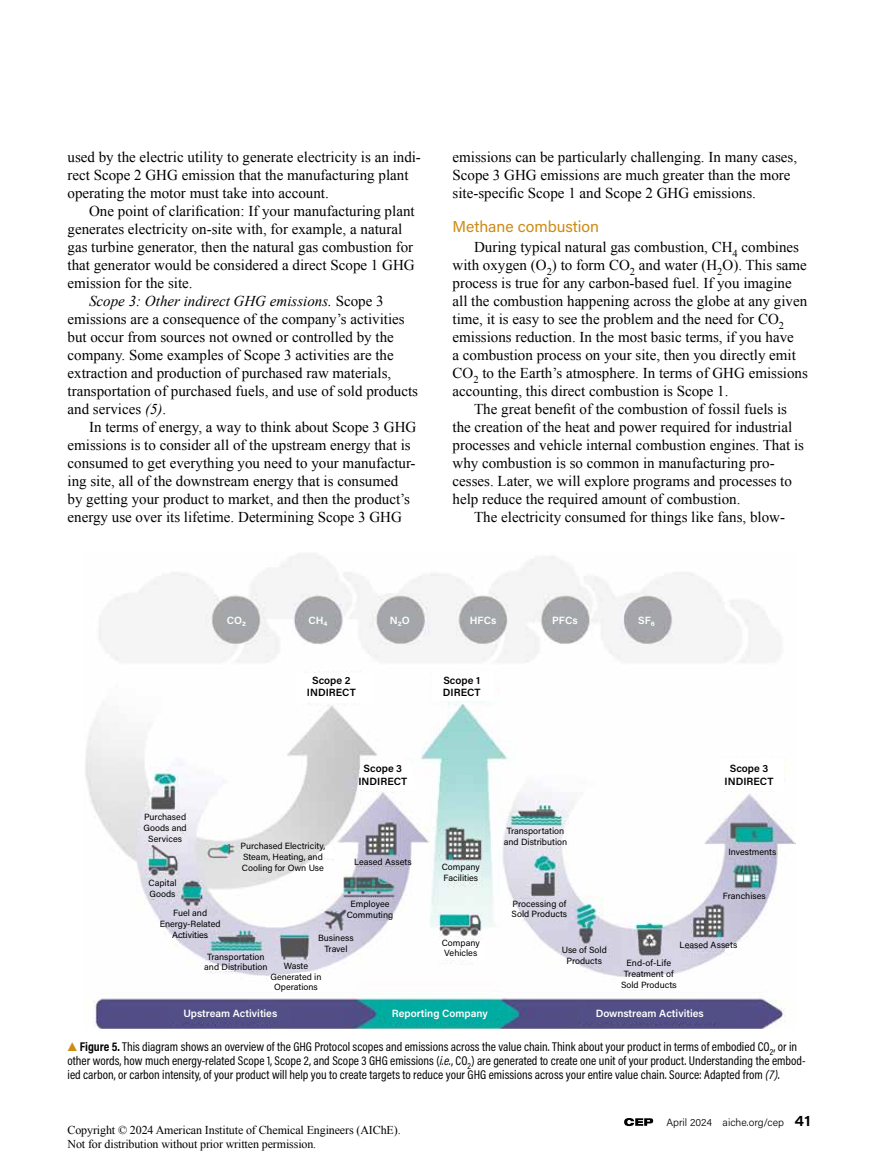
<style>
.page{position:relative;width:878px;height:1175px;background:#fff}
.page>*{position:absolute;margin:0;border:0;box-sizing:border-box;transform-origin:0 0}
.t1{font:15.75px "Acumin Pro";color:#ce8a14}
.t2{font:15px/18px "Times New Roman";color:#000}
.t3{font:italic 15px "Times New Roman";color:#000}
.t4{font:12.75px/14.2px "Acumin Pro Cond";color:#000}
.t5{font:12px/13.5px "Times New Roman";letter-spacing:-.01em;color:#000}
.t6{font:600 10.5px "Acumin Pro";color:#fff}
.t7{font:600 10.5px/12.6px "Acumin Pro";letter-spacing:.005em;color:#000;text-align:center}
.t8{font:300 10.5px "Acumin Pro";color:#000}
.t9{font:9px/10.8px "Acumin Pro";color:#000;text-align:center}
.s1{font-style:normal}
.s2{font-style:italic}
.s3{font-family:"Acumin Pro Wide";font-weight:900;font-size:13.5px;color:#ce8a14}
.s4{font-weight:700}
.s5{font-family:"Acumin Pro Wide";font-weight:600;font-size:15px}
</style>
<div class="page">
<svg style="left:624px;top:1118px;width:29px;height:8px"></svg>
<img style="left:85px;top:554px;width:710px;height:474px">
<div style="left:151px;top:890px;width:25px;height:9px;background:#d7d7e6"></div>
<div style="left:148px;top:885px;width:27px;height:5px;background:#d9d8e6"></div>
<hr style="left:150px;top:882px;width:27px;height:4px;background:#dbdae8">
<svg style="left:162px;top:880px;width:15px;height:2px"></svg>
<svg style="left:186px;top:946px;width:155px;height:45px"></svg>
<div style="left:165px;top:919px;width:53px;height:6px;background:#d3d1e3"></div>
<hr style="left:167px;top:924px;width:51px;height:4px;background:#d2d0e2">
<div style="left:176px;top:928px;width:33px;height:9px;background:#d2d0e2"></div>
<div style="left:177px;top:910px;width:30px;height:9px;background:#d6d4e4"></div>
<div style="left:199px;top:910px;width:9px;height:10px;background:#d5d3e4"></div>
<svg style="left:139px;top:812px;width:48px;height:42px;background:#e6e3ec"></svg>
<div style="left:318px;top:933px;width:32px;height:19px;background:#d2cee2"></div>
<svg style="left:347px;top:899px;width:44px;height:20px"></svg>
<svg style="left:356px;top:858px;width:48px;height:8px"></svg>
<svg style="left:241px;top:841px;width:95px;height:18px;background:#e1e0e1"></svg>
<div style="left:439px;top:940px;width:45px;height:19px;background:#fff"></div>
<div style="left:298px;top:673px;width:76px;height:29px;background:#fff"></div>
<div style="left:432px;top:671px;width:61px;height:29px;background:#fff"></div>
<svg style="left:357px;top:759px;width:59px;height:32px"></svg>
<div style="left:720px;top:757px;width:63px;height:33px;background:#fff"></div>
<div style="left:447px;top:864px;width:33px;height:17px;background:#e3f2f1"></div>
<svg style="left:507px;top:824px;width:58px;height:22px"></svg>
<div style="left:728px;top:848px;width:46px;height:8px;background:#bebcd5"></div>
<div style="left:726px;top:891px;width:39px;height:9px;background:#c1bfd7"></div>
<div style="left:167px;top:1006px;width:122px;height:15px;background:#524e86"></div>
<div style="left:385px;top:1007px;width:111px;height:14px;background:#00aca1"></div>
<div style="left:577px;top:1004px;width:163px;height:17px;background:#524e86"></div>
<div style="left:222px;top:611px;width:29px;height:19px;background:#a4a7aa"></div>
<div style="left:305px;top:611px;width:29px;height:18px;background:#a4a7aa"></div>
<div style="left:386px;top:611px;width:29px;height:17px;background:#a4a7aa"></div>
<div style="left:464px;top:611px;width:36px;height:16px;background:#a4a7aa"></div>
<div style="left:548px;top:612px;width:33px;height:15px;background:#a4a7aa"></div>
<div style="left:636px;top:613px;width:23px;height:18px;background:#a4a7aa"></div>
<svg style="left:514px;top:900px;width:52px;height:23px"></svg>
<svg style="left:565px;top:940px;width:170px;height:49px"></svg>
<p class="t2" style="left:68px;top:148px;width:355px">used by the electric utility to generate electricity is an indi&shy;rect Scope 2 GHG emission that the manufacturing plant operating the motor must take into account.</p>
<p class="t2" style="left:89px;top:202px;width:327px">One point of clarification: If your manufacturing plant</p>
<p class="t2" style="left:68px;top:220px;width:336px">generates electricity on-site with, for example, a natural</p>
<p class="t2" style="left:68px;top:238px;width:347px">gas turbine generator, then the natural gas combustion for</p>
<p class="t2" style="left:68px;top:256px;width:348px">that generator would be considered a direct Scope 1 GHG</p>
<p class="t2" style="left:68px;top:274px;width:126px">emission for the site.</p>
<p class="t3" style="left:89px;top:291px;width:296px">Scope 3: Other indirect GHG emissions. <span class="s1">Scope 3</span></p>
<p class="t2" style="left:68px;top:310px;width:338px">emissions are a consequence of the company’s activities</p>
<p class="t2" style="left:68px;top:328px;width:328px">but occur from sources not owned or controlled by the</p>
<p class="t2" style="left:68px;top:346px;width:328px">company. Some examples of Scope 3 activities are the</p>
<p class="t2" style="left:68px;top:364px;width:325px">extraction and production of purchased raw materials,</p>
<p class="t2" style="left:68px;top:382px;width:352px">transportation of purchased fuels, and use of sold products</p>
<p class="t2" style="left:68px;top:400px;width:100px">and services <span class="s2">(5)</span>.</p>
<p class="t2" style="left:89px;top:418px;width:329px">In terms of energy, a way to think about Scope 3 GHG</p>
<p class="t2" style="left:68px;top:436px;width:345px">emissions is to consider all of the upstream energy that is</p>
<p class="t2" style="left:68px;top:454px;width:349px">consumed to get everything you need to your manufactur-</p>
<p class="t2" style="left:68px;top:472px;width:332px">ing site, all of the downstream energy that is consumed</p>
<p class="t2" style="left:68px;top:490px;width:344px">by getting your product to market, and then the product’s</p>
<p class="t2" style="left:68px;top:508px;width:336px">energy use over its lifetime. Determining Scope 3 GHG</p>
<p class="t2" style="left:452px;top:148px;width:346px">emissions can be particularly challenging. In many cases,<br>Scope 3 GHG emissions are much greater than the more site-specific Scope 1 and Scope 2 GHG emissions.</p>
<p class="t1" style="left:452px;top:216px;width:148px">Methane combustion</p>
<p class="t2" style="left:452px;top:238px;width:357px;text-indent:22px">During typical natural gas combustion, CH<sub>4</sub> combines with oxygen (O<sub>2</sub>) to form CO<sub>2</sub> and water (H<sub>2</sub>O). This same process is true for any carbon-based fuel. If you imagine all the combustion happening across the globe at any given time, it is easy to see the problem and the need for CO<sub>2 </sub>emissions reduction. In the most basic terms, if you have<br>a combustion process on your site, then you directly emit CO<sub>2</sub> to the Earth’s atmosphere. In terms of GHG emissions accounting, this direct combustion is Scope 1.</p>
<p class="t2" style="left:452px;top:400px;width:353px;text-indent:22px">The great benefit of the combustion of fossil fuels is the creation of the heat and power required for industrial processes and vehicle internal combustion engines. That is why combustion is so common in manufacturing pro&shy;cesses. Later, we will explore programs and processes to help reduce the required amount of combustion.</p>
<p class="t2" style="left:474px;top:508px;width:312px">The electricity consumed for things like fans, blow-</p>
<p class="t6" style="left:227px;top:613px;width:21px">CO2</p>
<p class="t6" style="left:308px;top:613px;width:21px">CH4</p>
<p class="t6" style="left:390px;top:613px;width:21px">N2O</p>
<p class="t6" style="left:470px;top:613px;width:28px">HFCs</p>
<p class="t6" style="left:552px;top:613px;width:27px">PFCs</p>
<p class="t6" style="left:638px;top:613px;width:18px">SF6</p>
<p class="t7" style="left:307px;top:673px;width:50px">Scope 2<br>INDIRECT</p>
<p class="t7" style="left:443px;top:673px;width:39px;text-align:left">Scope 1<br>DIRECT</p>
<p class="t7" style="left:358px;top:761px;width:50px">Scope 3<br>INDIRECT</p>
<p class="t7" style="left:724px;top:761px;width:50px">Scope 3<br>INDIRECT</p>
<p class="t9" style="left:143px;top:811px;width:45px">Purchased<br>Goods and<br>Services</p>
<p class="t9" style="left:148px;top:877px;width:29px;text-align:left">Capital<br>Goods</p>
<p class="t9" style="left:160px;top:907px;width:62px">Fuel and<br>Energy-Related<br>Activities</p>
<p class="t9" style="left:204px;top:950px;width:65px">Transportation and Distribution</p>
<p class="t9" style="left:240px;top:840px;width:86px;text-align:left">Purchased Electricity,<br>Steam, Heating, and<br>Cooling for Own Use</p>
<p class="t9" style="left:354px;top:856px;width:59px">Leased Assets</p>
<p class="t9" style="left:346px;top:898px;width:48px">Employee<br>Commuting</p>
<p class="t9" style="left:318px;top:932px;width:37px">Business<br>Travel</p>
<p class="t9" style="left:270px;top:960px;width:53px">Waste<br>Generated in<br>Operations</p>
<p class="t9" style="left:442px;top:861px;width:40px;text-align:left">Company<br>Facilities</p>
<p class="t9" style="left:442px;top:936px;width:40px;text-align:left">Company<br>Vehicles</p>
<p class="t9" style="left:504px;top:825px;width:65px">Transportation and Distribution</p>
<p class="t9" style="left:511px;top:897px;width:57px;text-align:left">Processing of<br>Sold Products</p>
<p class="t9" style="left:561px;top:943px;width:47px">Use of Sold<br>Products</p>
<p class="t9" style="left:728px;top:846px;width:50px">Investments</p>
<p class="t9" style="left:722px;top:889px;width:44px">Franchises</p>
<p class="t9" style="left:679px;top:938px;width:59px">Leased Assets</p>
<p class="t9" style="left:621px;top:957px;width:57px">End-of-Life<br>Treatment of<br>Sold Products</p>
<p class="t6" style="left:183px;top:1005px;width:95px">Upstream Activities</p>
<p class="t6" style="left:392px;top:1005px;width:97px">Reporting Company</p>
<p class="t6" style="left:595px;top:1005px;width:110px">Downstream Activities</p>
<p class="t4" style="left:67px;top:1039px;width:739px"><span class="s3">▲</span> <span class="s4">Figure 5.</span> This diagram shows an overview of the GHG Protocol scopes and emissions across the value chain. Think about your product in terms of embodied CO<sub>2</sub>, or in other words, how much energy-related Scope 1, Scope 2, and Scope 3 GHG emissions (<span class="s2">i.e.</span>, CO<sub>2</sub>) are generated to create one unit of your product. Understanding the embod&shy;ied carbon, or carbon intensity, of your product will help you to create targets to reduce your GHG emissions across your entire value chain. Source: Adapted from <span class="s2">(7)</span>.</p>
<p class="t5" style="left:68px;top:1123px;width:334px">Copyright © 2024 American Institute of Chemical Engineers (AIChE).<br>Not for distribution without prior written permission.</p>
<p class="t8" style="left:666px;top:1115px;width:145px">April 2024 aiche.org/cep <span class="s5">41</span></p>
</div>
